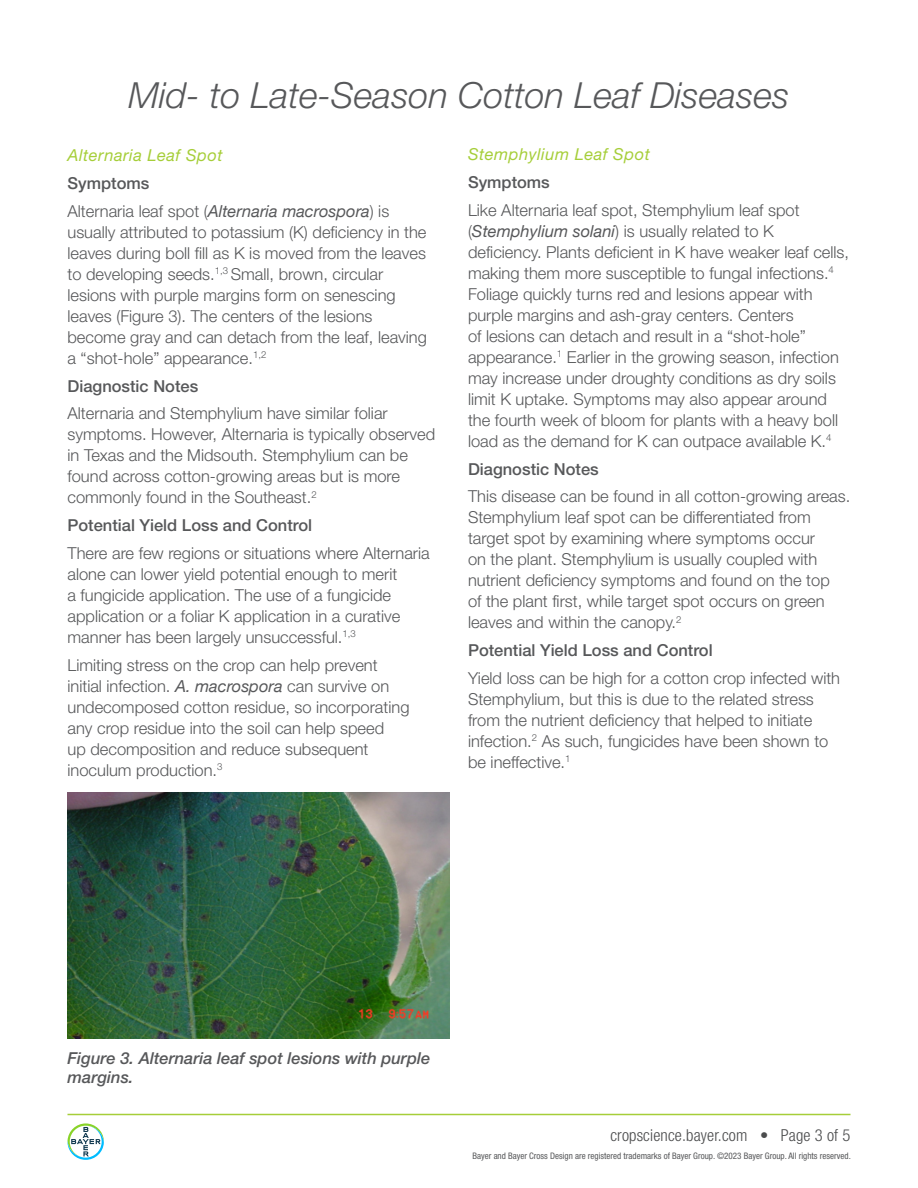
<style>
.page{position:relative;width:918px;height:1188px;background:#fff}
.page>*{position:absolute;margin:0;border:0;box-sizing:border-box;transform-origin:0 0}
.Title__Bayer{font:italic 300 36px "Helvetica Neue LT Pro";color:#57585a}
.Universal_Text{font:300 16.5px/21px "Helvetica Neue";color:#57585a}
.Universal_Text-2{font:500 16.5px "Helvetica Neue";color:#57585a}
.Universal_Caption{font:italic 500 16.5px/19.5px "Helvetica Neue LT Pro";color:#57585a}
.Subhead__Bayer{font:italic 16.5px "Helvetica Neue LT Pro";letter-spacing:.03em;color:#a6ce39}
.t1{font:300 condensed 16.5px "Helvetica Neue LT Std";letter-spacing:.01em;color:#4b4c4d}
.t2{font:condensed 9px "Helvetica Neue LT Std";color:#57585a}
.s1{font-weight:400;font-style:italic}
</style>
<div class="page">
<svg style="left:68px;top:1123px;width:36px;height:37px"></svg>
<hr style="left:68px;top:1114px;width:782px;height:1px;background:#a6ce39">
<img style="left:68px;top:793px;width:382px;height:246px">
<p class="Title__Bayer" style="left:129px;top:74px;width:662px">Mid- to Late-Season Cotton Leaf Diseases</p>
<p class="Subhead__Bayer" style="left:68px;top:145px;width:157px">Alternaria Leaf Spot</p>
<p class="Universal_Text-2" style="left:68px;top:174px;width:83px">Symptoms</p>
<p class="Universal_Text" style="left:68px;top:200px;width:361px">Alternaria leaf spot (<span class="s1">Alternaria macrospora</span>) is usually attributed to potassium (K) deficiency in the leaves during boll fill as K is moved from the leaves to developing seeds.<sup>1,3</sup> Small, brown, circular lesions with purple margins form on senescing leaves (Figure 3). The centers of the lesions become gray and can detach from the leaf, leaving a “shot-hole” appearance.<sup>1,2</sup></p>
<p class="Universal_Text-2" style="left:68px;top:376px;width:132px">Diagnostic Notes</p>
<p class="Universal_Text" style="left:68px;top:403px;width:369px">Alternaria and Stemphylium have similar foliar symptoms. However, Alternaria is typically observed in Texas and the Midsouth. Stemphylium can be found across cotton-growing areas but is more commonly found in the Southeast.<sup>2</sup></p>
<p class="Universal_Text-2" style="left:68px;top:516px;width:246px">Potential Yield Loss and Control</p>
<p class="Universal_Text" style="left:68px;top:542px;width:364px">There are few regions or situations where Alternaria alone can lower yield potential enough to merit<br>a fungicide application. The use of a fungicide application or a foliar K application in a curative manner has been largely unsuccessful.<sup>1,3</sup></p>
<p class="Universal_Text" style="left:68px;top:654px;width:344px">Limiting stress on the crop can help prevent initial infection. <span class="s1">A. macrospora</span> can survive on undecomposed cotton residue, so incorporating any crop residue into the soil can help speed<br>up decomposition and reduce subsequent inoculum production.<sup>3</sup></p>
<p class="Subhead__Bayer" style="left:468px;top:144px;width:183px">Stemphylium Leaf Spot</p>
<p class="Universal_Text-2" style="left:468px;top:172px;width:83px">Symptoms</p>
<p class="Universal_Text" style="left:468px;top:199px;width:383px">Like Alternaria leaf spot, Stemphylium leaf spot (<span class="s1">Stemphylium solani</span>) is usually related to K deficiency. Plants deficient in K have weaker leaf cells, making them more susceptible to fungal infections.<sup>4<br></sup>Foliage quickly turns red and lesions appear with purple margins and ash-gray centers. Centers<br>of lesions can detach and result in a “shot-hole” appearance.<sup>1</sup> Earlier in the growing season, infection may increase under droughty conditions as dry soils limit K uptake. Symptoms may also appear around the fourth week of bloom for plants with a heavy boll load as the demand for K can outpace available K.<sup>4</sup></p>
<p class="Universal_Text-2" style="left:468px;top:459px;width:132px">Diagnostic Notes</p>
<p class="Universal_Text" style="left:468px;top:486px;width:384px">This disease can be found in all cotton-growing areas.<br>Stemphylium leaf spot can be differentiated from target spot by examining where symptoms occur<br>on the plant. Stemphylium is usually coupled with nutrient deficiency symptoms and found on the top<br>of the plant first, while target spot occurs on green leaves and within the canopy.<sup>2</sup></p>
<p class="Universal_Text-2" style="left:468px;top:640px;width:246px">Potential Yield Loss and Control</p>
<p class="Universal_Text" style="left:468px;top:667px;width:374px">Yield loss can be high for a cotton crop infected with Stemphylium, but this is due to the related stress from the nutrient deficiency that helped to initiate infection.<sup>2</sup> As such, fungicides have been shown to be ineffective.<sup>1</sup></p>
<p class="Universal_Caption" style="left:68px;top:1048px;width:364px">Figure 3. Alternaria leaf spot lesions with purple margins.</p>
<p class="t1" style="left:610px;top:1126px;width:242px">cropscience.bayer.com • Page 3 of 5</p>
<p class="t2" style="left:473px;top:1150px;width:380px">Bayer and Bayer Cross Design are registered trademarks of Bayer Group. ©2023 Bayer Group. All rights reserved.</p>
</div>
